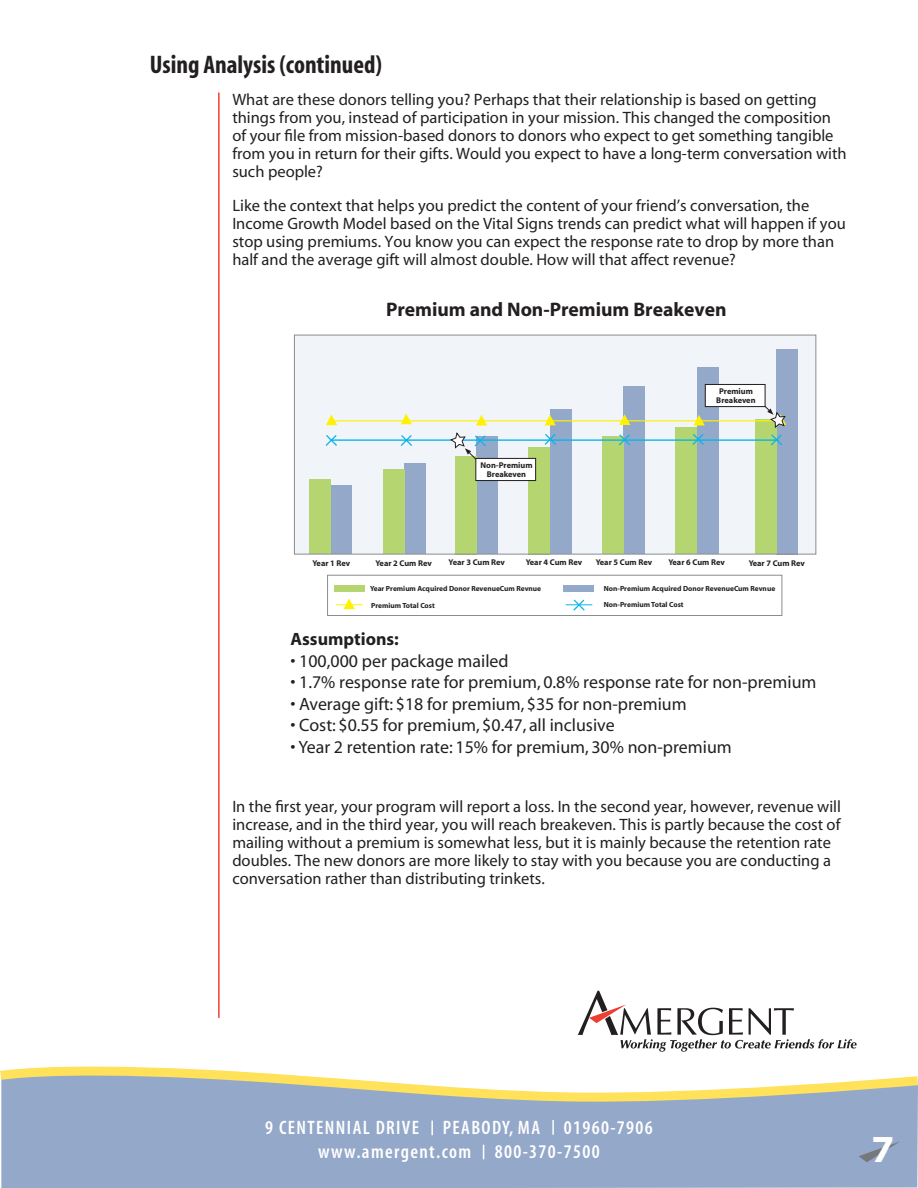
<style>
.page{position:relative;width:918px;height:1188px;background:#fff}
.page>*{position:absolute;margin:0;border:0;box-sizing:border-box;transform-origin:0 0}
.t1{font:38.4px "Myriad MM 700 700";color:#fff}
.t2{font:25.5px "Myriad MM 700 300";color:#231f20}
.t3{font:700 19.65px "Myriad";color:#231f20}
.t4{font:19.5px/23.4px "Myriad MM 565 300";letter-spacing:.07em;color:#fff;text-align:center}
.t5{font:17.85px "Myriad";color:#231f20}
.t6{font:700 17.85px "Myriad";color:#231f20}
.Paragraph_Style_1{font:16.5px/18px "Myriad MM 400 600";color:#231f20}
.t7{font:700 8.4px/8.4px "Myriad";color:#231f20;text-align:center}
.t8{font:700 7.35px "Myriad";color:#231f20}
</style>
<div class="page">
<div style="left:1px;top:1109px;width:917px;height:79px;background:#94a8ca"></div>
<svg style="left:0;top:1066px;width:918px;height:43px"></svg>
<svg style="left:578px;top:991px;width:279px;height:61px"></svg>
<svg style="left:431px;top:1121px;width:2px;height:14px"></svg>
<svg style="left:552px;top:1120px;width:2px;height:15px"></svg>
<hr style="left:218px;top:93px;width:2px;height:925px;background:#ee3e34">
<svg style="left:483px;top:1145px;width:1px;height:14px"></svg>
<svg style="left:859px;top:1141px;width:41px;height:21px"></svg>
<div style="left:294px;top:335px;width:522px;height:219px;background:#f1f4f8"></div>
<div style="left:327px;top:575px;width:455px;height:41px;border:1px solid #8a8c8f"></div>
<div style="left:331px;top:485px;width:21px;height:69px;background:#94a8ca"></div>
<div style="left:309px;top:480px;width:22px;height:74px;background:#b4d56f"></div>
<div style="left:405px;top:463px;width:21px;height:91px;background:#94a8ca"></div>
<div style="left:383px;top:470px;width:22px;height:84px;background:#b4d56f"></div>
<div style="left:476px;top:436px;width:22px;height:118px;background:#94a8ca"></div>
<div style="left:455px;top:456px;width:21px;height:98px;background:#b4d56f"></div>
<div style="left:550px;top:410px;width:21px;height:144px;background:#94a8ca"></div>
<div style="left:529px;top:447px;width:21px;height:107px;background:#b4d56f"></div>
<div style="left:623px;top:386px;width:22px;height:168px;background:#94a8ca"></div>
<div style="left:602px;top:436px;width:21px;height:118px;background:#b4d56f"></div>
<div style="left:697px;top:367px;width:22px;height:187px;background:#94a8ca"></div>
<div style="left:676px;top:428px;width:21px;height:126px;background:#b4d56f"></div>
<div style="left:776px;top:349px;width:22px;height:205px;background:#94a8ca"></div>
<div style="left:755px;top:420px;width:21px;height:134px;background:#b4d56f"></div>
<div style="left:294px;top:335px;width:522px;height:219px;border:1px solid #8a8c8f"></div>
<div style="left:334px;top:585px;width:31px;height:7px;background:#b4d56f"></div>
<div style="left:563px;top:585px;width:31px;height:7px;background:#94a8ca"></div>
<svg style="left:566px;top:599px;width:26px;height:12px"></svg>
<svg style="left:336px;top:598px;width:27px;height:11px"></svg>
<div style="left:475px;top:458px;width:61px;height:23px;background:#fff;border:1px solid #231f20"></div>
<svg style="left:325px;top:399px;width:461px;height:65px"></svg>
<div style="left:705px;top:384px;width:61px;height:23px;background:#fff;border:1px solid #231f20"></div>
<p class="t2" style="left:150px;top:52px;width:234px">Using Analysis (continued)</p>
<p class="Paragraph_Style_1" style="left:232px;top:91px;width:616px">What are these donors telling you? Perhaps that their relationship is based on getting things from you, instead of participation in your mission. This changed the composition of your file from mission-based donors to donors who expect to get something tangible from you in return for their gifts. Would you expect to have a long-term conversation with such people?</p>
<p class="Paragraph_Style_1" style="left:232px;top:197px;width:615px">Like the context that helps you predict the content of your friend’s conversation, the Income Growth Model based on the Vital Signs trends can predict what will happen if you stop using premiums. You know you can expect the response rate to drop by more than half and the average gift will almost double. How will that affect revenue?</p>
<p class="t3" style="left:386px;top:300px;width:342px">Premium and Non-Premium Breakeven</p>
<p class="t7" style="left:481px;top:462px;width:54px">Non-Premium<br>Breakeven</p>
<p class="t7" style="left:716px;top:388px;width:41px">Premium<br>Breakeven</p>
<p class="t7" style="left:375px;top:559px;width:58px">Year 2 Cum Rev</p>
<p class="t7" style="left:449px;top:559px;width:58px">Year 3 Cum Rev</p>
<p class="t7" style="left:526px;top:559px;width:58px">Year 4 Cum Rev</p>
<p class="t7" style="left:596px;top:559px;width:58px">Year 5 Cum Rev</p>
<p class="t7" style="left:668px;top:558px;width:58px">Year 6 Cum Rev</p>
<p class="t7" style="left:749px;top:559px;width:58px">Year 7 Cum Rev</p>
<p class="t8" style="left:370px;top:584px;width:173px">Year Premium Acquired Donor RevenueCum Revnue</p>
<p class="t8" style="left:604px;top:584px;width:173px">Non-Premium Acquired Donor RevenueCum Revnue</p>
<p class="t8" style="left:371px;top:601px;width:65px">Premium Total Cost</p>
<p class="t8" style="left:604px;top:601px;width:81px">Non-Premium Total Cost</p>
<p class="t6" style="left:290px;top:630px;width:110px">Assumptions:</p>
<p class="t5" style="left:290px;top:652px;width:220px">• 100,000 per package mailed</p>
<p class="t5" style="left:290px;top:673px;width:528px">• 1.7% response rate for premium, 0.8% response rate for non-premium</p>
<p class="t5" style="left:290px;top:695px;width:398px">• Average gift: $18 for premium, $35 for non-premium</p>
<p class="t5" style="left:290px;top:716px;width:326px">• Cost: $0.55 for premium, $0.47, all inclusive</p>
<p class="t5" style="left:290px;top:738px;width:443px">• Year 2 retention rate: 15% for premium, 30% non-premium</p>
<p class="t7" style="left:313px;top:559px;width:39px">Year 1 Rev</p>
<p class="Paragraph_Style_1" style="left:232px;top:798px;width:610px">In the first year, your program will report a loss. In the second year, however, revenue will increase, and in the third year, you will reach breakeven. This is partly because the cost of mailing without a premium is somewhat less, but it is mainly because the retention rate doubles. The new donors are more likely to stay with you because you are conducting a conversation rather than distributing trinkets.</p>
<p class="t4" style="left:265px;top:1117px;width:389px">9 CENTENNIAL DRIVE PEABODY, MA 01960-7906 www.amergent.com 800-370-7500</p>
<p class="t1" style="left:872px;top:1131px;width:24px">7</p>
</div>
